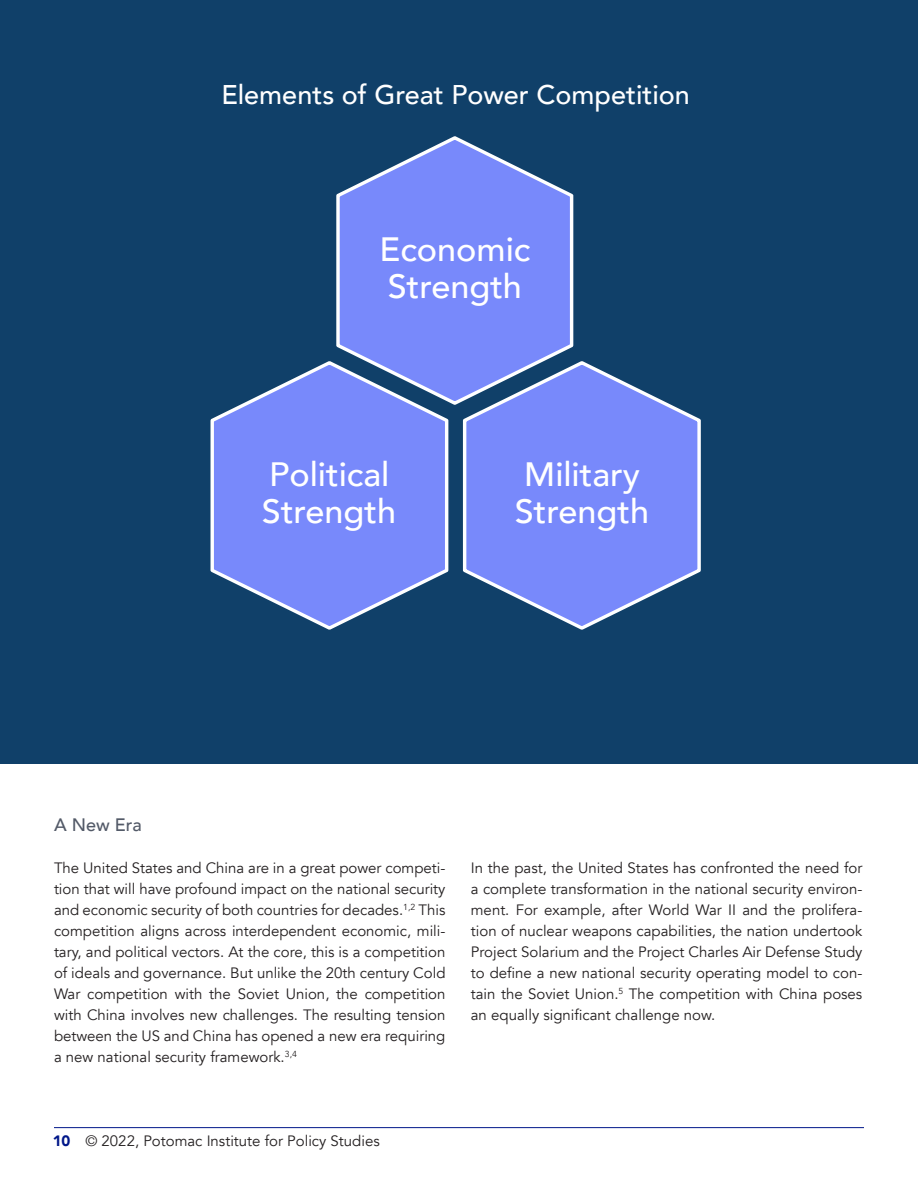
<style>
.page{position:relative;width:918px;height:1188px;background:#fff}
.page>*{position:absolute;margin:0;border:0;box-sizing:border-box;transform-origin:0 0}
.t1{font:500 33.75px/37px "Avenir";color:#fff}
.Big_Image_Title{font:500 27px "Avenir";color:#fff}
.Heading{font:500 18px "Avenir";color:#535a68}
.Body_text_regular{font:15px/21px "Avenir";color:#231f20;text-align:justify}
.s1{font-weight:900;color:#001789}
</style>
<div class="page">
<hr style="left:54px;top:1127px;width:810px;height:1px;background:#001789">
<div style="left:0;top:0;width:918px;height:764px;background:#104069"></div>
<svg style="left:336px;top:136px;width:238px;height:269px;background:#6e83e6"></svg>
<svg style="left:461px;top:358px;width:240px;height:272px"></svg>
<svg style="left:211px;top:358px;width:239px;height:272px"></svg>
<p class="Big_Image_Title" style="left:221px;top:71px;width:470px">Elements of Great Power Competition</p>
<p class="t1" style="left:379px;top:229px;width:152px">Economic<br>Strength</p>
<p class="t1" style="left:262px;top:454px;width:136px">Political<br>Strength</p>
<p class="t1" style="left:515px;top:454px;width:136px">Military<br>Strength</p>
<p class="Heading" style="left:54px;top:809px;width:89px">A New Era</p>
<p class="Body_text_regular" style="left:54px;top:858px;width:393px">The United States and China are in a great power competi&shy;tion that will have profound impact on the national security and economic security of both countries for decades.<sup>1,2</sup> This competition aligns across interdependent economic, mili&shy;tary, and political vectors. At the core, this is a competition of ideals and governance. But unlike the 20th century Cold War competition with the Soviet Union, the competition with China involves new challenges. The resulting tension between the US and China has opened a new era requiring a new national security framework.<sup>3,4</sup></p>
<p class="Body_text_regular" style="left:471px;top:858px;width:393px">In the past, the United States has confronted the need for a complete transformation in the national security environ&shy;ment. For example, after World War II and the prolifera&shy;tion of nuclear weapons capabilities, the nation undertook Project Solarium and the Project Charles Air Defense Study to define a new national security operating model to con&shy;tain the Soviet Union.<sup>5</sup> The competition with China poses an equally significant challenge now.</p>
<p class="Body_text_regular" style="left:53px;top:1131px;width:329px"><span class="s1">10</span> © 2022, Potomac Institute for Policy Studies</p>
</div>
